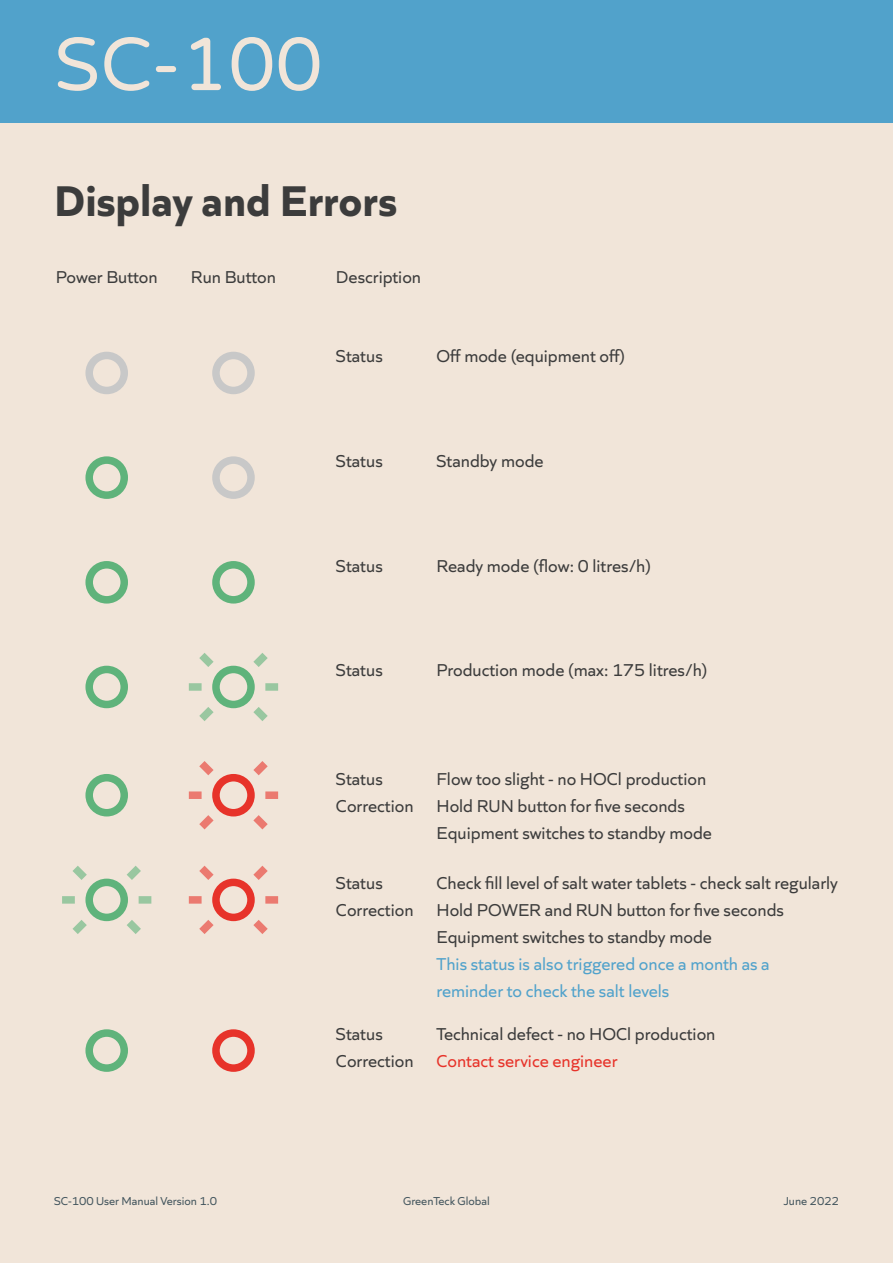
<style>
.page{position:relative;width:893px;height:1263px;background:#f1e5d9}
.page>*{position:absolute;margin:0;border:0;box-sizing:border-box;transform-origin:0 0}
.t1{font:75px "Varela Round";color:#f1e5d9}
.t2{font:700 45px "Quiet Sans";color:#3c3c3c}
.t3{font:18px "Quiet Sans";color:#3c3c3c}
.t4{font:18px/27px "Quiet Sans";color:#51a2cb}
.t5{font:18px "Quiet Sans";color:#e7332a}
.t6{font:12px "Quiet Sans";color:#44565e}
</style>
<div class="page">
<div style="left:0;top:0;width:893px;height:123px;background:#51a2cb"></div>
<div style="left:212px;top:352px;width:43px;height:42px;border:8px solid #c8c8c8;border-radius:50%"></div>
<div style="left:212px;top:456px;width:43px;height:43px;border:8px solid #c8c8c8;border-radius:50%"></div>
<div style="left:212px;top:561px;width:43px;height:42px;border:8px solid #5fb37b;border-radius:50%"></div>
<div style="left:212px;top:666px;width:43px;height:42px;border:8px solid #5fb37b;border-radius:50%"></div>
<div style="left:212px;top:774px;width:43px;height:42px;border:8px solid #e7332a;border-radius:50%"></div>
<div style="left:212px;top:879px;width:43px;height:42px;border:8px solid #e7332a;border-radius:50%"></div>
<div style="left:212px;top:1029px;width:43px;height:43px;border:8px solid #e7332a;border-radius:50%"></div>
<div style="left:85px;top:352px;width:43px;height:42px;border:8px solid #c8c8c8;border-radius:50%"></div>
<div style="left:85px;top:456px;width:43px;height:43px;border:8px solid #5fb37b;border-radius:50%"></div>
<div style="left:85px;top:561px;width:43px;height:42px;border:8px solid #5fb37b;border-radius:50%"></div>
<div style="left:85px;top:666px;width:43px;height:42px;border:8px solid #5fb37b;border-radius:50%"></div>
<div style="left:85px;top:774px;width:43px;height:42px;border:8px solid #5fb37b;border-radius:50%"></div>
<div style="left:85px;top:879px;width:43px;height:42px;border:8px solid #5fb37b;border-radius:50%"></div>
<div style="left:85px;top:1029px;width:43px;height:43px;border:8px solid #5fb37b;border-radius:50%"></div>
<div style="left:189px;top:683px;width:13px;height:8px;background:#99c7a0"></div>
<div style="left:62px;top:896px;width:13px;height:8px;background:#99c7a0"></div>
<div style="left:189px;top:791px;width:13px;height:8px;background:#eb7a70"></div>
<div style="left:189px;top:896px;width:13px;height:8px;background:#eb7a70"></div>
<svg style="left:199px;top:653px;width:15px;height:14px"></svg>
<svg style="left:72px;top:866px;width:15px;height:14px"></svg>
<svg style="left:199px;top:761px;width:15px;height:15px"></svg>
<svg style="left:199px;top:865px;width:15px;height:15px"></svg>
<svg style="left:199px;top:707px;width:15px;height:14px"></svg>
<svg style="left:72px;top:920px;width:15px;height:14px"></svg>
<svg style="left:199px;top:815px;width:15px;height:15px"></svg>
<svg style="left:199px;top:920px;width:15px;height:14px"></svg>
<div style="left:265px;top:683px;width:13px;height:8px;background:#99c7a0"></div>
<div style="left:139px;top:896px;width:12px;height:8px;background:#99c7a0"></div>
<div style="left:265px;top:791px;width:13px;height:8px;background:#eb7a70"></div>
<div style="left:265px;top:896px;width:13px;height:8px;background:#eb7a70"></div>
<svg style="left:253px;top:707px;width:15px;height:14px"></svg>
<svg style="left:127px;top:920px;width:14px;height:14px"></svg>
<svg style="left:253px;top:815px;width:15px;height:15px"></svg>
<svg style="left:253px;top:920px;width:15px;height:14px"></svg>
<svg style="left:253px;top:653px;width:15px;height:14px"></svg>
<svg style="left:126px;top:866px;width:15px;height:14px"></svg>
<svg style="left:253px;top:761px;width:15px;height:15px"></svg>
<svg style="left:253px;top:865px;width:15px;height:15px"></svg>
<p class="t1" style="left:54px;top:13px;width:270px">SC-100</p>
<p class="t2" style="left:54px;top:166px;width:345px">Display and Errors</p>
<p class="t3" style="left:56px;top:264px;width:104px">Power Button</p>
<p class="t3" style="left:191px;top:264px;width:87px">Run Button</p>
<p class="t3" style="left:336px;top:264px;width:87px">Description</p>
<p class="t3" style="left:336px;top:343px;width:48px">Status</p>
<p class="t3" style="left:436px;top:343px;width:190px">Off mode (equipment off)</p>
<p class="t3" style="left:336px;top:448px;width:48px">Status</p>
<p class="t3" style="left:436px;top:448px;width:109px">Standby mode</p>
<p class="t3" style="left:336px;top:552px;width:48px">Status</p>
<p class="t3" style="left:436px;top:552px;width:216px">Ready mode (flow: 0 litres/h)</p>
<p class="t3" style="left:336px;top:657px;width:48px">Status</p>
<p class="t3" style="left:436px;top:657px;width:272px">Production mode (max: 175 litres/h)</p>
<p class="t3" style="left:336px;top:765px;width:48px">Status</p>
<p class="t3" style="left:336px;top:792px;width:79px">Correction</p>
<p class="t3" style="left:436px;top:765px;width:271px">Flow too slight - no HOCl production</p>
<p class="t3" style="left:436px;top:792px;width:250px">Hold RUN button for five seconds</p>
<p class="t3" style="left:436px;top:819px;width:277px">Equipment switches to standby mode</p>
<p class="t3" style="left:336px;top:870px;width:48px">Status</p>
<p class="t3" style="left:336px;top:897px;width:79px">Correction</p>
<p class="t3" style="left:436px;top:870px;width:403px">Check fill level of salt water tablets - check salt regularly</p>
<p class="t3" style="left:436px;top:897px;width:349px">Hold POWER and RUN button for five seconds</p>
<p class="t3" style="left:436px;top:924px;width:277px">Equipment switches to standby mode</p>
<p class="t4" style="left:436px;top:949px;width:335px">This status is also triggered once a month as a reminder to check the salt levels</p>
<p class="t3" style="left:336px;top:1021px;width:48px">Status</p>
<p class="t3" style="left:336px;top:1048px;width:79px">Correction</p>
<p class="t3" style="left:436px;top:1021px;width:280px">Technical defect - no HOCl production</p>
<p class="t5" style="left:436px;top:1048px;width:183px">Contact service engineer</p>
<p class="t6" style="left:54px;top:1192px;width:165px">SC-100 User Manual Version 1.0</p>
<p class="t6" style="left:403px;top:1192px;width:88px">GreenTeck Global</p>
<p class="t6" style="left:784px;top:1192px;width:57px">June 2022</p>
</div>
